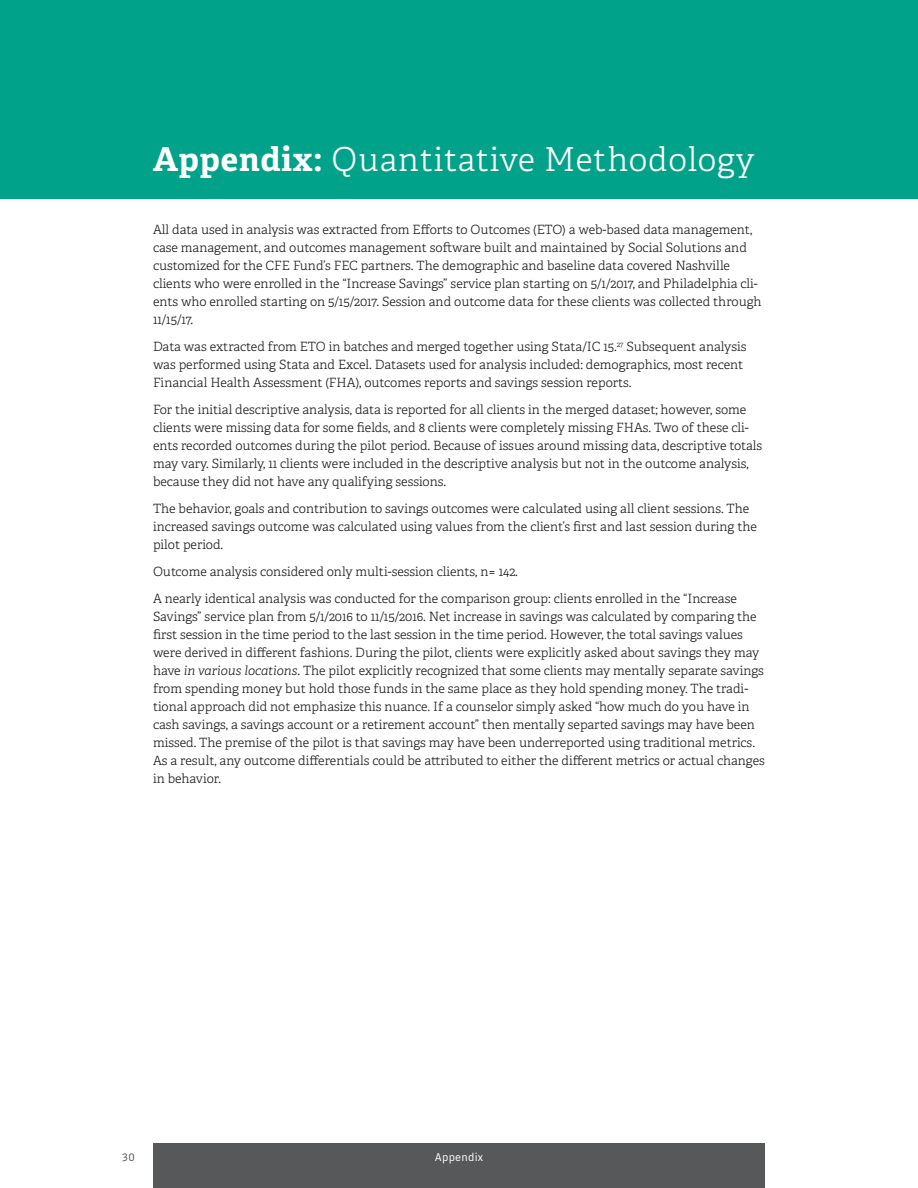
<style>
.page{position:relative;width:918px;height:1188px;background:#fff}
.page>*{position:absolute;margin:0;border:0;box-sizing:border-box;transform-origin:0 0}
.Chapter_Title{font:300 33px "Adelle";letter-spacing:.025em;color:#fff}
.Body{font:300 12.75px/18px "Adelle";color:#231f20}
.t1{font:11.25px "Embarcadero MVB";letter-spacing:.02em;color:#fff}
.t2{font:11.25px "Embarcadero MVB";color:#57585a}
.s1{font-weight:700}
.s2{font-style:italic}
</style>
<div class="page">
<div style="left:153px;top:1143px;width:612px;height:45px;background:#57585a"></div>
<div style="left:0;top:0;width:918px;height:199px;background:#00a38a"></div>
<p class="Chapter_Title" style="left:153px;top:139px;width:603px"><span class="s1">Appendix:</span> Quantitative Methodology</p>
<p class="Body" style="left:153px;top:221px;width:610px">All data used in analysis was extracted from Efforts to Outcomes (ETO) a web-based data management, case management, and outcomes management software built and maintained by Social Solutions and customized for the CFE Fund’s FEC partners. The demographic and baseline data covered Nashville clients who were enrolled in the “Increase Savings” service plan starting on 5/1/2017, and Philadelphia cli&shy;ents who enrolled starting on 5/15/2017. Session and outcome data for these clients was collected through 11/15/17.</p>
<p class="Body" style="left:153px;top:338px;width:595px">Data was extracted from ETO in batches and merged together using Stata/IC 15.<sup>27</sup> Subsequent analysis was performed using Stata and Excel. Datasets used for analysis included: demographics, most recent<br>Financial Health Assessment (FHA), outcomes reports and savings session reports.</p>
<p class="Body" style="left:153px;top:401px;width:611px">For the initial descriptive analysis, data is reported for all clients in the merged dataset; however, some clients were missing data for some fields, and 8 clients were completely missing FHAs. Two of these cli&shy;ents recorded outcomes during the pilot period. Because of issues around missing data, descriptive totals may vary. Similarly, 11 clients were included in the descriptive analysis but not in the outcome analysis, because they did not have any qualifying sessions.</p>
<p class="Body" style="left:153px;top:500px;width:605px">The behavior, goals and contribution to savings outcomes were calculated using all client sessions. The increased savings outcome was calculated using values from the client’s first and last session during the pilot period.</p>
<p class="Body" style="left:153px;top:563px;width:366px">Outcome analysis considered only multi-session clients, n= 142.</p>
<p class="Body" style="left:153px;top:590px;width:613px">A nearly identical analysis was conducted for the comparison group: clients enrolled in the “Increase Savings” service plan from 5/1/2016 to 11/15/2016. Net increase in savings was calculated by comparing the first session in the time period to the last session in the time period. However, the total savings values were derived in different fashions. During the pilot, clients were explicitly asked about savings they may have <span class="s2">in various locations</span>. The pilot explicitly recognized that some clients may mentally separate savings from spending money but hold those funds in the same place as they hold spending money. The tradi&shy;tional approach did not emphasize this nuance. If a counselor simply asked “how much do you have in cash savings, a savings account or a retirement account” then mentally separted savings may have been missed. The premise of the pilot is that savings may have been underreported using traditional metrics.<br>As a result, any outcome differentials could be attributed to either the different metrics or actual changes in behavior.</p>
<p class="t2" style="left:122px;top:1150px;width:15px">30</p>
<p class="t1" style="left:435px;top:1150px;width:50px">Appendix</p>
</div>
